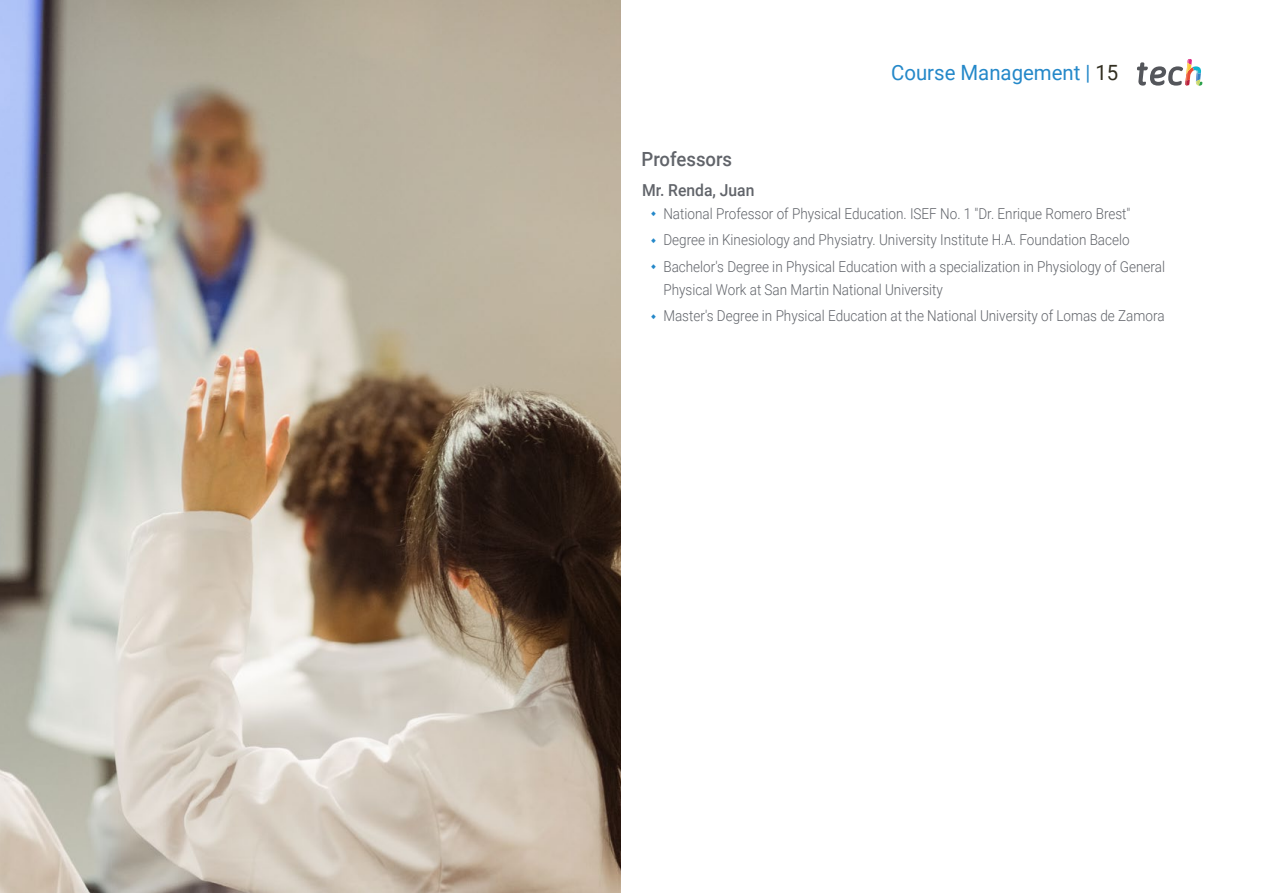
<style>
.page{position:relative;width:1263px;height:893px;background:#fff}
.page>*{position:absolute;margin:0;border:0;box-sizing:border-box;transform-origin:0 0}
.t1{font:21px "Roboto";color:#2488c9}
.t2{font:500 19.5px "Roboto";color:#61646a;scale:.95 1}
.t3{font:500 16.5px "Roboto";color:#61646a;scale:.95 1}
.t4{font:300 15px/26.7px "Roboto";color:#61646a;scale:.9 1}
.s1{color:#312e20}
</style>
<div class="page">
<svg style="left:1137px;top:59px;width:65px;height:27px"></svg>
<img style="left:0;top:0;width:621px;height:893px">
<h2 class="t2" style="left:642px;top:145px;width:97px">Professors</h2>
<h1 class="t1" style="left:891px;top:57px;width:229px">Course Management | <span class="s1">15</span></h1>
<p class="t3" style="left:642px;top:179px;width:120px">Mr. Renda, Juan</p>
<p class="t4" style="left:663px;top:199px;width:559px">National Professor of Physical Education. ISEF No. 1 "Dr. Enrique Romero Brest"<br>Degree in Kinesiology and Physiatry. University Institute H.A. Foundation Bacelo<br>Bachelor's Degree in Physical Education with a specialization in Physiology of General</p>
<p class="t4" style="left:663px;top:275px;width:558px">Physical Work at San Martin National University<br>Master's Degree in Physical Education at the National University of Lomas de Zamora</p>
</div>
